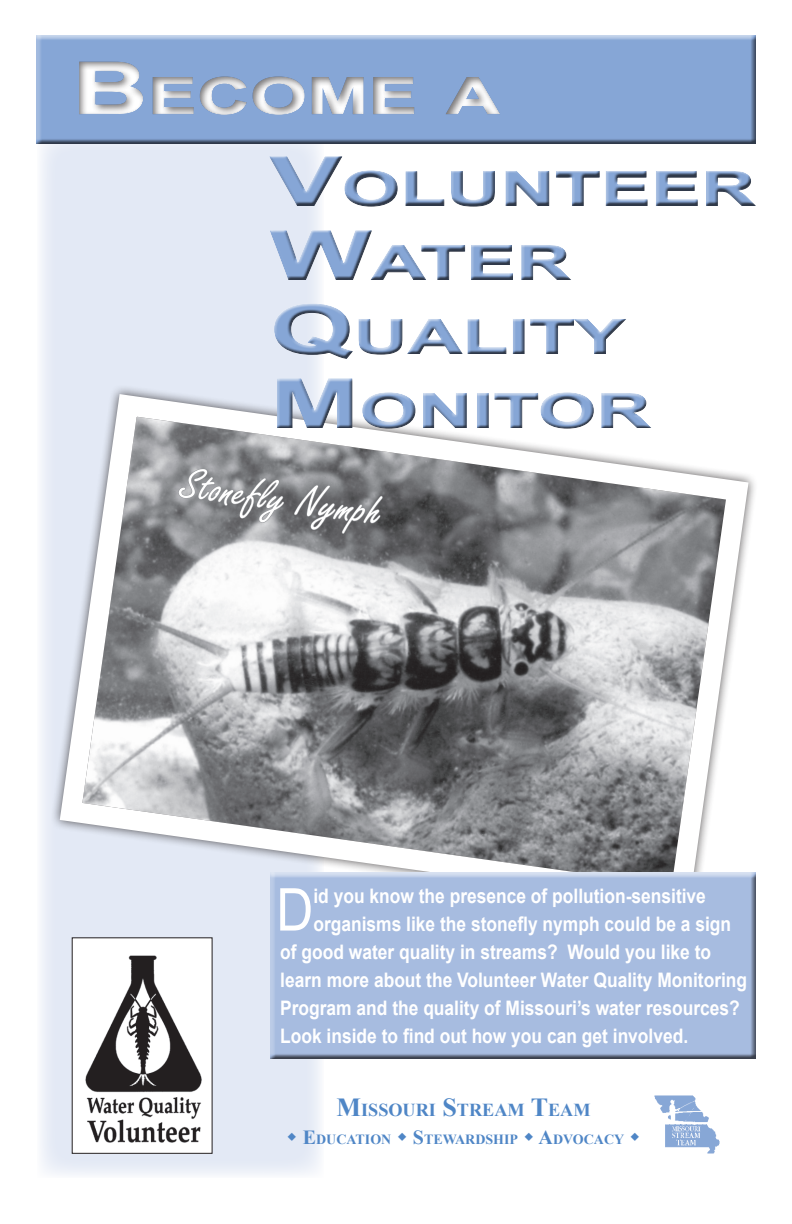
<style>
.page{position:relative;width:792px;height:1224px;background:#fff}
.page>*{position:absolute;margin:0;border:0;box-sizing:border-box;transform-origin:0 0}
.t1{font:59.2px "Arial";color:#fff;scale:.87 1}
.t2{font:700 50.4px "Arial";color:#fff;scale:1.46 1}
.t3{font:48px "Freestyle Script";color:#fff}
.t4{font:700 47.6px/74px "Arial";color:#86a6d6;scale:1.58 1}
.t5{font:700 20px "Arial";color:#fff;scale:.87 1}
.t6{font:700 18.2px "Times New Roman";color:#4f86c6}
.t7{font:700 14px "Times New Roman";color:#4f86c6}
.s1{font-size:72px}
.s2{font-size:68px}
.s3{font-size:26px}
.s4{font-size:20px}
</style>
<div class="page">
<div style="left:37px;top:132px;width:287px;height:1046px;background:#e3e9f5"></div>
<div style="left:32px;top:34px;width:724px;height:112px;background:#231f20;opacity:.75"></div>
<svg style="left:54px;top:388px;width:701px;height:483px"></svg>
<div style="left:72px;top:938px;width:140px;height:215px;background:#fff"></div>
<img style="left:85px;top:955px;width:117px;height:188px">
<div style="left:3px;top:37px;width:718px;height:106px;background:#231f20;opacity:.6"></div>
<div style="left:270px;top:871px;width:488px;height:190px;background:#231f20;opacity:.75"></div>
<img style="left:654px;top:1095px;width:66px;height:59px">
<svg style="left:178px;top:458px;width:107px;height:66px;background:#87898c"></svg>
<svg style="left:293px;top:484px;width:90px;height:51px;background:#707174"></svg>
<div style="left:267px;top:154px;width:492px;height:279px;background:#231f20;opacity:.75"></div>
<h2 class="t2" style="left:72px;top:62px;width:294px"><span class="s1">B</span>ECOME A</h2>
<h3 class="t4" style="left:270px;top:153px;width:309px"><span class="s2">V</span>OLUNTEER<br><span class="s2">W</span>ATER<br><span class="s2">Q</span>UALITY<br><span class="s2">M</span>ONITOR</h3>
<p class="t3" style="left:185px;top:457px;width:204px;rotate:8deg">Stonefly Nymph</p>
<p class="t1" style="left:276px;top:871px;width:44px">D</p>
<p class="t5" style="left:313px;top:882px;width:453px">id you know the presence of pollution-sensitive</p>
<p class="t5" style="left:313px;top:910px;width:482px">organisms like the stonefly nymph could be a sign</p>
<p class="t5" style="left:280px;top:938px;width:497px">of good water quality in streams? Would you like to</p>
<p class="t5" style="left:280px;top:966px;width:538px">learn more about the Volunteer Water Quality Monitoring</p>
<p class="t5" style="left:280px;top:994px;width:530px">Program and the quality of Missouri’s water resources?</p>
<p class="t5" style="left:280px;top:1022px;width:470px">Look inside to find out how you can get involved.</p>
<p class="t6" style="left:337px;top:1097px;width:255px"><span class="s3">M</span>ISSOURI <span class="s3">S</span>TREAM <span class="s3">T</span>EAM</p>
<p class="t7" style="left:303px;top:1130px;width:323px"><span class="s4">E</span>DUCATION <span class="s4">S</span>TEWARDSHIP <span class="s4">A</span>DVOCACY</p>
</div>
